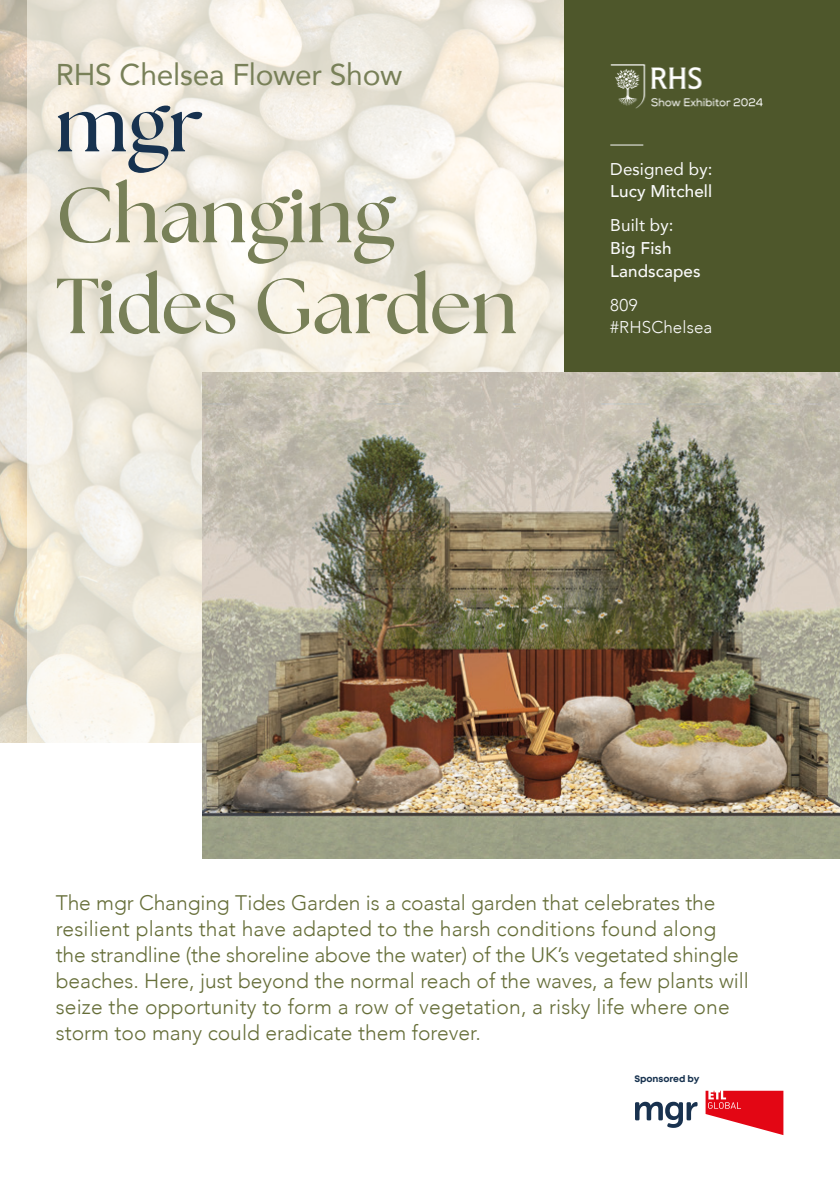
<style>
.page{position:relative;width:840px;height:1191px;background:#fff}
.page>*{position:absolute;margin:0;border:0;box-sizing:border-box;transform-origin:0 0}
.t1{font:700 77.8px/90.8px "The Seasons";color:#788058}
.t2{font:30px "Avenir";letter-spacing:-.01em;color:#788058}
.t3{font:300 21px/26px "Avenir";color:#666e39}
.t4{font:500 17px/22.6px "Avenir";letter-spacing:.005em;color:#fafafa}
.t5{font:300 17px "Avenir";letter-spacing:.005em;color:#fafafa}
.t6{font:17px "Avenir";letter-spacing:.005em;color:#fafafa}
.t7{font:700 9.4px "Mont";letter-spacing:-.005em;color:#17324f}
.s1{color:#17324f}
.s2{font-weight:400}
</style>
<div class="page">
<div style="left:0;top:0;width:839px;height:743px;background:#4e572b"></div>
<img style="left:0;top:0;width:563px;height:743px">
<img style="left:203px;top:372px;width:636px;height:486px">
<svg style="left:635px;top:1101px;width:62px;height:26px"></svg>
<svg style="left:705px;top:1090px;width:78px;height:45px"></svg>
<hr style="left:610px;top:145px;width:33px;height:1px;background:#fafafa">
<img style="left:610px;top:64px;width:153px;height:45px">
<p class="t2" style="left:56px;top:51px;width:348px">RHS Chelsea Flower Show</p>
<p class="t1" style="left:56px;top:78px;width:463px"><span class="s1">mgr<br></span>Changing<br>Tides Garden</p>
<p class="t4" style="left:610px;top:157px;width:104px"><span class="s2">Designed by:<br></span>Lucy Mitchell</p>
<p class="t6" style="left:610px;top:212px;width:65px">Built by:</p>
<p class="t4" style="left:610px;top:236px;width:63px">Big Fish</p>
<p class="t4" style="left:610px;top:258px;width:92px">Landscapes</p>
<p class="t5" style="left:610px;top:295px;width:29px">809</p>
<p class="t5" style="left:610px;top:317px;width:103px">#RHSChelsea</p>
<p class="t3" style="left:56px;top:890px;width:694px">The mgr Changing Tides Garden is a coastal garden that celebrates the resilient plants that have adapted to the harsh conditions found along the strandline (the shoreline above the water) of the UK’s vegetated shingle beaches. Here, just beyond the normal reach of the waves, a few plants will seize the opportunity to form a row of vegetation, a risky life where one storm too many could eradicate them forever.</p>
<p class="t7" style="left:634px;top:1072px;width:66px">Sponsored by</p>
</div>
